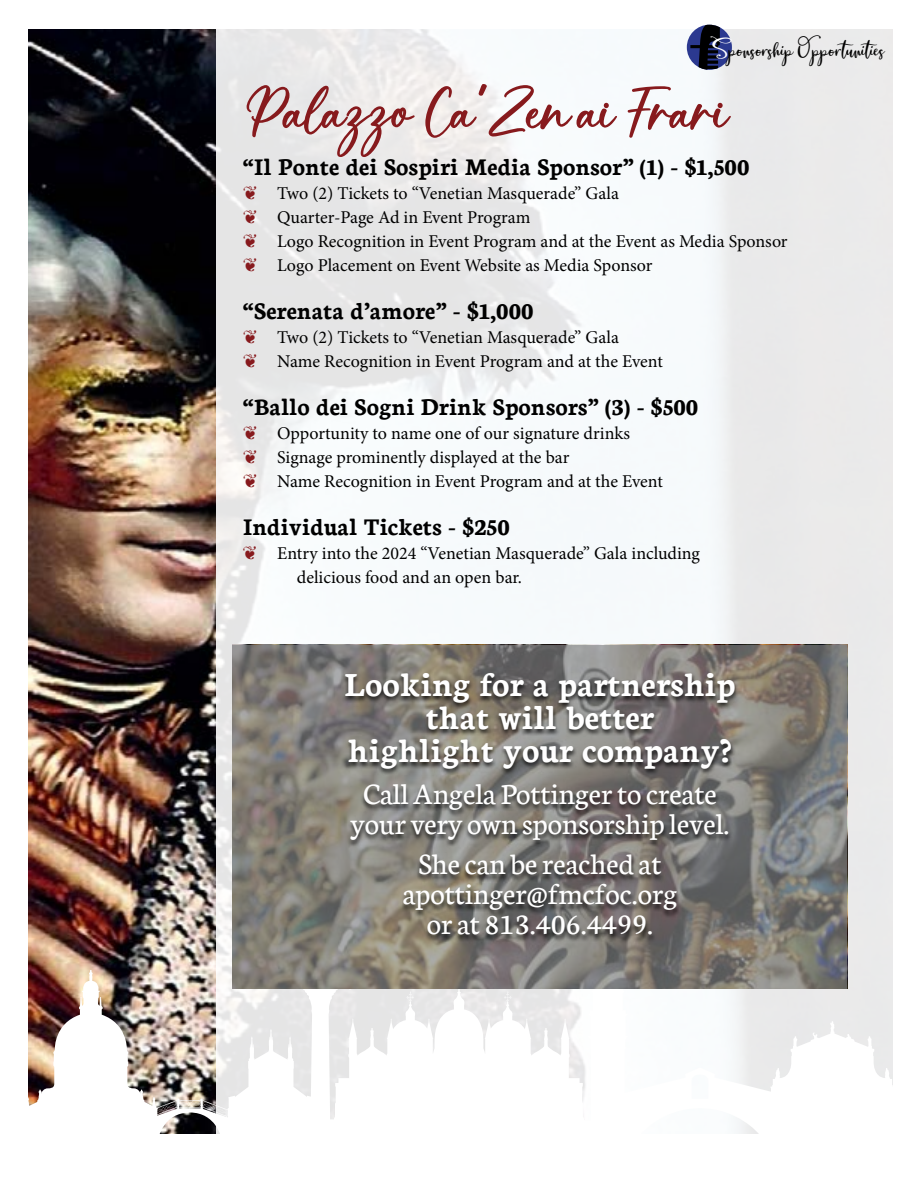
<style>
.page{position:relative;width:918px;height:1188px;background:#fff}
.page>*{position:absolute;margin:0;border:0;box-sizing:border-box;transform-origin:0 0}
.t1{font:72px "Manuela";color:#871a1d}
.t2{font:700 36px/33px "Neuton";color:#fff;text-align:center}
.t3{font:31.5px/30px "Neuton";color:#fff;text-align:center}
.t4{font:700 25.5px "Neuton";color:#000}
.t5{font:18px/24px "Minion Pro";color:#000}
.t6{font:18px "Winter Miracle Script";color:#000}
.s1{color:#fff}
.s2{color:#871a1d}
</style>
<div class="page">
<img style="left:29px;top:30px;width:187px;height:900px">
<div style="left:216px;top:22px;width:682px;height:1134px;background:linear-gradient(to right,#eff0f1,#eff1f2)"></div>
<svg style="left:28px;top:930px;width:869px;height:226px"></svg>
<svg style="left:687px;top:25px;width:45px;height:45px;background:#464c71"></svg>
<svg style="left:232px;top:645px;width:616px;height:343px;background:#7f7c76"></svg>
<div style="left:342px;top:673px;width:396px;height:271px;background:#000;opacity:.75"></div>
<p class="t6" style="left:709px;top:38px;width:177px"><span class="s1">S</span>ponsorship Opportunities</p>
<h1 class="t1" style="left:243px;top:82px;width:488px">Palazzo Ca’Zen ai Frari</h1>
<h3 class="t4" style="left:243px;top:153px;width:508px">“Il Ponte dei Sospiri Media Sponsor” (1) - $1,500</h3>
<p class="t5" style="left:243px;top:181px;width:546px"><span class="s2">❦</span> Two (2) Tickets to “Venetian Masquerade” Gala<br><span class="s2">❦</span> Quarter-Page Ad in Event Program<br><span class="s2">❦</span> Logo Recognition in Event Program and at the Event as Media Sponsor <span class="s2">❦</span> Logo Placement on Event Website as Media Sponsor</p>
<h3 class="t4" style="left:243px;top:297px;width:292px">“Serenata d’amore” - $1,000</h3>
<p class="t5" style="left:243px;top:325px;width:421px"><span class="s2">❦</span> Two (2) Tickets to “Venetian Masquerade” Gala<br><span class="s2">❦</span> Name Recognition in Event Program and at the Event</p>
<h3 class="t4" style="left:243px;top:393px;width:457px">“Ballo dei Sogni Drink Sponsors” (3) - $500</h3>
<p class="t5" style="left:243px;top:421px;width:421px"><span class="s2">❦</span> Opportunity to name one of our signature drinks<br><span class="s2">❦</span> Signage prominently displayed at the bar<br><span class="s2">❦</span> Name Recognition in Event Program and at the Event</p>
<h3 class="t4" style="left:243px;top:513px;width:268px">Individual Tickets - $250</h3>
<p class="t5" style="left:297px;top:541px;width:405px;text-indent:-54px"><span class="s2">❦</span> Entry into the 2024 “Venetian Masquerade” Gala including delicious food and an open bar.</p>
<h2 class="t2" style="left:344px;top:668px;width:393px">Looking for a partnership that will better<br>highlight your company?</h2>
<h3 class="t3" style="left:351px;top:779px;width:380px">Call Angela Pottinger to create your very own sponsorship level.</h3>
<h3 class="t3" style="left:403px;top:849px;width:276px">She can be reached at apottinger@fmcfoc.org or at 813.406.4499.</h3>
</div>
